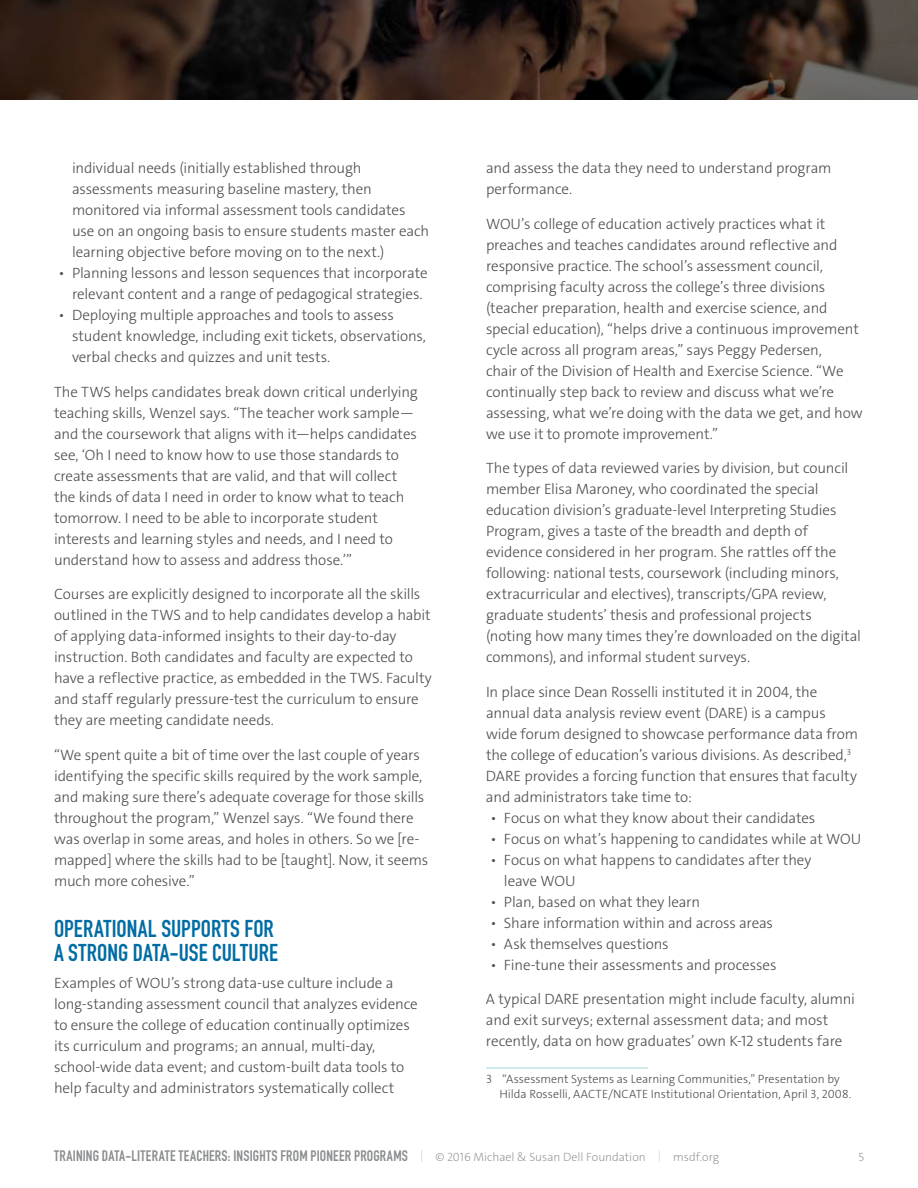
<style>
.page{position:relative;width:918px;height:1188px;background:#fff}
.page>*{position:absolute;margin:0;border:0;box-sizing:border-box;transform-origin:0 0}
.t1{font:24px/24px "DIN Engschrift Std";letter-spacing:.005em;color:#006ca3}
.t2{font:300 15px/21px "The Sans C4 s";letter-spacing:-.01em;color:#4d4d4f}
.t3{font:15px "DIN Engschrift Std";letter-spacing:.015em;color:#8a8c8e}
.t4{font:300 12px/15px "The Sans C4 s";color:#4d4d4f}
.t5{font:200 12px "The Sans C4 s";color:#8a8c8e}
.s1{font-family:"The Sans C4 s";font-weight:200;font-size:12px;color:#a2dadd}
.s2{font-family:"The Sans C4 s";font-weight:200;font-size:12px}
</style>
<div class="page">
<svg style="left:0;top:0;width:918px;height:100px;background:#30231c"></svg>
<hr style="left:486px;top:1068px;width:162px;height:1px;background:#a2dadd">
<p class="t2" style="left:72px;top:158px;width:359px">individual needs (initially established through assessments measuring baseline mastery, then monitored via informal assessment tools candidates use on an ongoing basis to ensure students master each learning objective before moving on to the next.)</p>
<p class="t2" style="left:58px;top:263px;width:371px;text-align:center">• Planning lessons and lesson sequences that incorporate relevant content and a range of pedagogical strategies.</p>
<p class="t2" style="left:72px;top:305px;width:356px;text-indent:-14px">• Deploying multiple approaches and tools to assess student knowledge, including exit tickets, observations, verbal checks and quizzes and unit tests.</p>
<p class="t2" style="left:54px;top:381px;width:365px">The TWS helps candidates break down critical underlying teaching skills, Wenzel says. “The teacher work sample— and the coursework that aligns with it—helps candidates see, ‘Oh I need to know how to use those standards to create assessments that are valid, and that will collect the kinds of data I need in order to know what to teach tomorrow. I need to be able to incorporate student interests and learning styles and needs, and I need to understand how to assess and address those.’”</p>
<p class="t2" style="left:54px;top:584px;width:379px">Courses are explicitly designed to incorporate all the skills outlined in the TWS and to help candidates develop a habit of applying data-informed insights to their day-to-day instruction. Both candidates and faculty are expected to have a reflective practice, as embedded in the TWS. Faculty and staff regularly pressure-test the curriculum to ensure they are meeting candidate needs.</p>
<p class="t2" style="left:54px;top:744px;width:376px">“We spent quite a bit of time over the last couple of years identifying the specific skills required by the work sample, and making sure there’s adequate coverage for those skills throughout the program,” Wenzel says. “We found there was overlap in some areas, and holes in others. So we [re&shy;mapped] where the skills had to be [taught]. Now, it seems much more cohesive.”</p>
<h1 class="t1" style="left:54px;top:916px;width:226px">OPERATIONAL SUPPORTS FOR<br>A STRONG DATA-USE CULTURE</h1>
<p class="t2" style="left:54px;top:973px;width:365px">Examples of WOU’s strong data-use culture include a long-standing assessment council that analyzes evidence to ensure the college of education continually optimizes its curriculum and programs; an annual, multi-day, school-wide data event; and custom-built data tools to help faculty and administrators systematically collect</p>
<p class="t2" style="left:486px;top:158px;width:347px">and assess the data they need to understand program performance.</p>
<p class="t2" style="left:486px;top:213px;width:378px">WOU’s college of education actively practices what it preaches and teaches candidates around reflective and responsive practice. The school’s assessment council, comprising faculty across the college’s three divisions (teacher preparation, health and exercise science, and special education), “helps drive a continuous improvement cycle across all program areas,” says Peggy Pedersen,<br>chair of the Division of Health and Exercise Science. “We continually step back to review and discuss what we’re assessing, what we’re doing with the data we get, and how we use it to promote improvement.”</p>
<p class="t2" style="left:486px;top:458px;width:377px">The types of data reviewed varies by division, but council member Elisa Maroney, who coordinated the special education division’s graduate-level Interpreting Studies Program, gives a taste of the breadth and depth of evidence considered in her program. She rattles off the following: national tests, coursework (including minors, extracurricular and electives), transcripts/GPA review, graduate students’ thesis and professional projects (noting how many times they’re downloaded on the digital commons), and informal student surveys.</p>
<p class="t2" style="left:486px;top:681px;width:374px">In place since Dean Rosselli instituted it in 2004, the annual data analysis review event (DARE) is a campus wide forum designed to showcase performance data from the college of education’s various divisions. As described,<sup>3<br></sup>DARE provides a forcing function that ensures that faculty and administrators take time to:</p>
<p class="t2" style="left:490px;top:807px;width:326px">• Focus on what they know about their candidates</p>
<p class="t2" style="left:490px;top:828px;width:372px">• Focus on what’s happening to candidates while at WOU</p>
<p class="t2" style="left:504px;top:849px;width:309px;text-indent:-14px">• Focus on what happens to candidates after they leave WOU</p>
<p class="t2" style="left:490px;top:891px;width:211px">• Plan, based on what they learn</p>
<p class="t2" style="left:490px;top:912px;width:284px">• Share information within and across areas</p>
<p class="t2" style="left:490px;top:933px;width:180px">• Ask themselves questions</p>
<p class="t2" style="left:490px;top:954px;width:288px">• Fine-tune their assessments and processes</p>
<p class="t2" style="left:486px;top:989px;width:371px">A typical DARE presentation might include faculty, alumni and exit surveys; external assessment data; and most recently, data on how graduates’ own K-12 students fare</p>
<p class="t4" style="left:500px;top:1072px;width:353px;text-indent:-14px">3 “Assessment Systems as Learning Communities,” Presentation by<br>Hilda Rosselli, AACTE/NCATE Institutional Orientation, April 3, 2008.</p>
<p class="t3" style="left:54px;top:1147px;width:667px">TRAINING DATA-LITERATE TEACHERS: INSIGHTS FROM PIONEER PROGRAMS <span class="s1">|</span> <span class="s2">© 2016 Michael &amp; Susan Dell Foundation</span> <span class="s1">|</span> <span class="s2">msdf.org</span></p>
<p class="t5" style="left:858px;top:1149px;width:7px">5</p>
</div>
